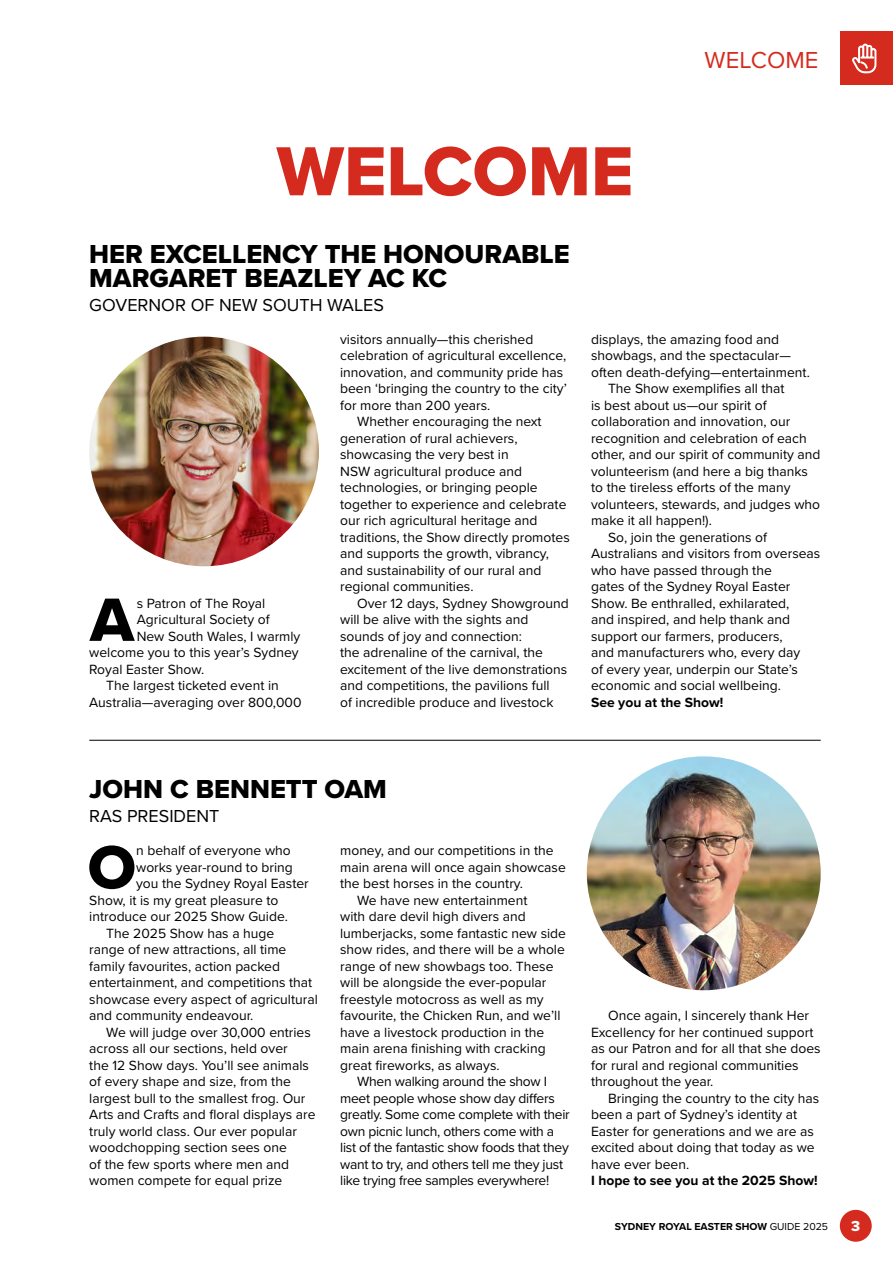
<style>
.page{position:relative;width:893px;height:1263px;background:#fff}
.page>*{position:absolute;margin:0;border:0;box-sizing:border-box;transform-origin:0 0}
.t1{font:72px "Proxima Nova Extrabld";color:#d52b1e}
.t2{font:63.3px "Proxima Nova Extrabld";color:#000}
.t3{font:27px "Proxima Nova Extrabld";color:#000}
.t4{font:24px "Proxima Nova";color:#d52b1e}
.t5{font:18px "Proxima Nova";color:#000}
.t6{font:15px "Proxima Nova Extrabld";color:#fff}
.t7{font:13.8px/16.5px "Proxima Nova";color:#000}
.t8{font:13.8px/16.5px "Proxima Nova";letter-spacing:-.02em;color:#000}
.t9{font:700 13.8px "Proxima Nova";color:#000}
.t10{font:700 10.5px "Proxima Nova";color:#000}
.s1{font-weight:400}
</style>
<div class="page">
<div style="left:840px;top:1210px;width:32px;height:32px;background:#d52b1e;border-radius:50%"></div>
<div style="left:840px;top:32px;width:53px;height:53px;background:#d52b1e"></div>
<svg style="left:852px;top:44px;width:24px;height:29px"></svg>
<img style="left:89px;top:337px;width:230px;height:229px;border-radius:115px">
<img style="left:587px;top:756px;width:234px;height:234px">
<hr style="left:89px;top:740px;width:732px;height:1px;background:#000">
<p class="t1" style="left:277px;top:118px;width:358px">WELCOME</p>
<p class="t3" style="left:89px;top:234px;width:482px">HER EXCELLENCY THE HONOURABLE</p>
<p class="t3" style="left:89px;top:258px;width:359px">MARGARET BEAZLEY AC KC</p>
<p class="t5" style="left:89px;top:291px;width:296px">GOVERNOR OF NEW SOUTH WALES</p>
<h3 class="t4" style="left:705px;top:42px;width:115px">WELCOME</h3>
<p class="t2" style="left:90px;top:572px;width:46px">A</p>
<p class="t7" style="left:137px;top:594px;width:130px">s Patron of The Royal</p>
<p class="t7" style="left:137px;top:611px;width:134px">Agricultural Society of</p>
<p class="t7" style="left:137px;top:627px;width:165px">New South Wales, I warmly</p>
<p class="t7" style="left:89px;top:644px;width:211px">welcome you to this year’s Sydney</p>
<p class="t7" style="left:89px;top:660px;width:116px">Royal Easter Show.</p>
<p class="t7" style="left:89px;top:677px;width:214px;text-align:center">The largest ticketed event in<br>Australia—averaging over 800,000</p>
<p class="t7" style="left:340px;top:330px;width:228px">visitors annually—this cherished celebration of agricultural excellence, innovation, and community pride has been ‘bringing the country to the city’ for more than 200 years.</p>
<p class="t7" style="left:340px;top:413px;width:231px;text-indent:17px">Whether encouraging the next generation of rural achievers, showcasing the very best in<br>NSW agricultural produce and technologies, or bringing people together to experience and celebrate our rich agricultural heritage and traditions, the Show directly promotes and supports the growth, vibrancy, and sustainability of our rural and regional communities.</p>
<p class="t7" style="left:340px;top:594px;width:230px;text-indent:17px">Over 12 days, Sydney Showground will be alive with the sights and sounds of joy and connection:<br>the adrenaline of the carnival, the excitement of the live demonstrations and competitions, the pavilions full<br>of incredible produce and livestock</p>
<p class="t7" style="left:591px;top:330px;width:220px">displays, the amazing food and showbags, and the spectacular— often death-defying—entertainment.</p>
<p class="t7" style="left:591px;top:380px;width:231px;text-indent:17px">The Show exemplifies all that<br>is best about us—our spirit of collaboration and innovation, our recognition and celebration of each other, and our spirit of community and volunteerism (and here a big thanks to the tireless efforts of the many volunteers, stewards, and judges who make it all happen!).</p>
<p class="t7" style="left:591px;top:528px;width:231px;text-indent:17px">So, join the generations of<br>Australians and visitors from overseas who have passed through the<br>gates of the Sydney Royal Easter<br>Show. Be enthralled, exhilarated,<br>and inspired, and help thank and support our farmers, producers,<br>and manufacturers who, every day<br>of every year, underpin our State’s economic and social wellbeing.</p>
<p class="t9" style="left:591px;top:692px;width:134px">See you at the Show!</p>
<p class="t3" style="left:89px;top:769px;width:299px">JOHN C BENNETT OAM</p>
<p class="t5" style="left:89px;top:803px;width:132px">RAS PRESIDENT</p>
<p class="t2" style="left:88px;top:820px;width:50px">O</p>
<p class="t7" style="left:136px;top:842px;width:156px">n behalf of everyone who</p>
<p class="t7" style="left:136px;top:858px;width:158px">works year-round to bring</p>
<p class="t7" style="left:136px;top:875px;width:174px">you the Sydney Royal Easter</p>
<p class="t7" style="left:89px;top:891px;width:191px">Show, it is my great pleasure to</p>
<p class="t7" style="left:89px;top:908px;width:200px">introduce our 2025 Show Guide.</p>
<p class="t7" style="left:89px;top:924px;width:230px;text-indent:17px">The 2025 Show has a huge<br>range of new attractions, all time family favourites, action packed entertainment, and competitions that showcase every aspect of agricultural and community endeavour.</p>
<p class="t7" style="left:89px;top:1023px;width:228px;text-indent:17px">We will judge over 30,000 entries across all our sections, held over<br>the 12 Show days. You’ll see animals of every shape and size, from the largest bull to the smallest frog. Our Arts and Crafts and floral displays are truly world class. Our ever popular woodchopping section sees one<br>of the few sports where men and women compete for equal prize</p>
<p class="t7" style="left:340px;top:842px;width:227px">money, and our competitions in the main arena will once again showcase the best horses in the country.</p>
<p class="t7" style="left:340px;top:891px;width:227px;text-indent:17px">We have new entertainment<br>with dare devil high divers and lumberjacks, some fantastic new side show rides, and there will be a whole range of new showbags too. These will be alongside the ever-popular freestyle motocross as well as my favourite, the Chicken Run, and we’ll have a livestock production in the main arena finishing with cracking great fireworks, as always.</p>
<p class="t8" style="left:340px;top:1073px;width:231px;text-indent:17px">When walking around the show I meet people whose show day differs greatly. Some come complete with their own picnic lunch, others come with a list of the fantastic show foods that they want to try, and others tell me they just like trying free samples everywhere!</p>
<p class="t7" style="left:591px;top:1007px;width:231px;text-indent:17px">Once again, I sincerely thank Her<br>Excellency for her continued support as our Patron and for all that she does for rural and regional communities throughout the year.</p>
<p class="t7" style="left:591px;top:1089px;width:230px;text-indent:17px">Bringing the country to the city has been a part of Sydney’s identity at<br>Easter for generations and we are as excited about doing that today as we have ever been.</p>
<p class="t9" style="left:591px;top:1170px;width:228px">I hope to see you at the 2025 Show!</p>
<p class="t10" style="left:615px;top:1218px;width:215px">SYDNEY ROYAL EASTER SHOW <span class="s1">GUIDE 2025</span></p>
<p class="t6" style="left:851px;top:1215px;width:11px">3</p>
</div>
